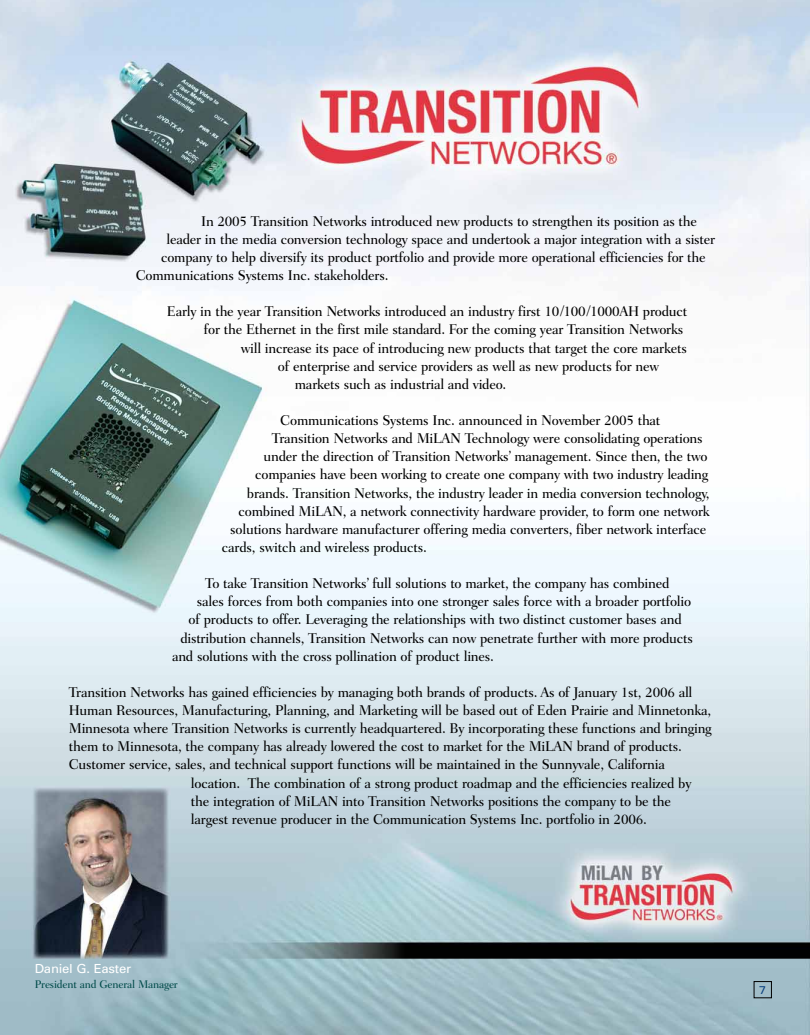
<style>
.page{position:relative;width:810px;height:1035px;background:#fff}
.page>*{position:absolute;margin:0;border:0;box-sizing:border-box;transform-origin:0 0}
.t1{font:500 14.38px "Fairfield LH";letter-spacing:-.015em;color:#000;scale:.95 1}
.t2{font:12.5px "Univers";letter-spacing:-.015em;color:#fff;scale:1.05 1}
.t3{font:500 11.25px "Fairfield LH";letter-spacing:-.015em;color:#014b4a;scale:.95 1}
.t4{font:11.25px "Univers";color:#094080;scale:1.1 1}
</style>
<div class="page">
<img style="left:0;top:0;width:810px;height:1035px">
<div style="left:754px;top:981px;width:18px;height:17px;border:1px solid #000"></div>
<p class="t1" style="left:201px;top:215px;width:524px">In 2005 Transition Networks introduced new products to strengthen its position as the</p>
<p class="t1" style="left:166px;top:233px;width:579px">leader in the media conversion technology space and undertook a major integration with a sister</p>
<p class="t1" style="left:161px;top:251px;width:575px">company to help diversify its product portfolio and provide more operational efficiencies for the</p>
<p class="t1" style="left:136px;top:269px;width:268px">Communications Systems Inc. stakeholders.</p>
<p class="t1" style="left:167px;top:306px;width:549px">Early in the year Transition Networks introduced an industry first 10/100/1000AH product</p>
<p class="t1" style="left:204px;top:324px;width:506px">for the Ethernet in the first mile standard. For the coming year Transition Networks</p>
<p class="t1" style="left:241px;top:342px;width:471px">will increase its pace of introducing new products that target the core markets</p>
<p class="t1" style="left:278px;top:360px;width:403px">of enterprise and service providers as well as new products for new</p>
<p class="t1" style="left:295px;top:378px;width:224px">markets such as industrial and video.</p>
<p class="t1" style="left:280px;top:414px;width:402px">Communications Systems Inc. announced in November 2005 that</p>
<p class="t1" style="left:272px;top:433px;width:455px">Transition Networks and MiLAN Technology were consolidating operations</p>
<p class="t1" style="left:264px;top:451px;width:469px">under the direction of Transition Networks’ management. Since then, the two</p>
<p class="t1" style="left:255px;top:469px;width:479px">companies have been working to create one company with two industry leading</p>
<p class="t1" style="left:247px;top:487px;width:488px">brands. Transition Networks, the industry leader in media conversion technology,</p>
<p class="t1" style="left:239px;top:505px;width:497px">combined MiLAN, a network connectivity hardware provider, to form one network</p>
<p class="t1" style="left:230px;top:523px;width:503px">solutions hardware manufacturer offering media converters, fiber network interface</p>
<p class="t1" style="left:222px;top:541px;width:217px">cards, switch and wireless products.</p>
<p class="t1" style="left:205px;top:578px;width:490px">To take Transition Networks’ full solutions to market, the company has combined</p>
<p class="t1" style="left:197px;top:596px;width:522px">sales forces from both companies into one stronger sales force with a broader portfolio</p>
<p class="t1" style="left:189px;top:614px;width:520px">of products to offer. Leveraging the relationships with two distinct customer bases and</p>
<p class="t1" style="left:180px;top:632px;width:541px">distribution channels, Transition Networks can now penetrate further with more products</p>
<p class="t1" style="left:172px;top:650px;width:340px">and solutions with the cross pollination of product lines.</p>
<p class="t1" style="left:69px;top:686px;width:658px">Transition Networks has gained efficiencies by managing both brands of products. As of January 1st, 2006 all</p>
<p class="t1" style="left:69px;top:704px;width:678px">Human Resources, Manufacturing, Planning, and Marketing will be based out of Eden Prairie and Minnetonka,</p>
<p class="t1" style="left:69px;top:723px;width:678px">Minnesota where Transition Networks is currently headquartered. By incorporating these functions and bringing</p>
<p class="t1" style="left:69px;top:741px;width:647px">them to Minnesota, the company has already lowered the cost to market for the MiLAN brand of products.</p>
<p class="t1" style="left:69px;top:759px;width:629px">Customer service, sales, and technical support functions will be maintained in the Sunnyvale, California</p>
<p class="t1" style="left:191px;top:777px;width:528px">location. The combination of a strong product roadmap and the efficiencies realized by</p>
<p class="t1" style="left:191px;top:795px;width:507px">the integration of MiLAN into Transition Networks positions the company to be the</p>
<p class="t1" style="left:191px;top:813px;width:481px">largest revenue producer in the Communication Systems Inc. portfolio in 2006.</p>
<p class="t2" style="left:35px;top:964px;width:94px">Daniel G. Easter</p>
<p class="t3" style="left:35px;top:980px;width:152px">President and General Manager</p>
<p class="t4" style="left:759px;top:985px;width:8px">7</p>
</div>
